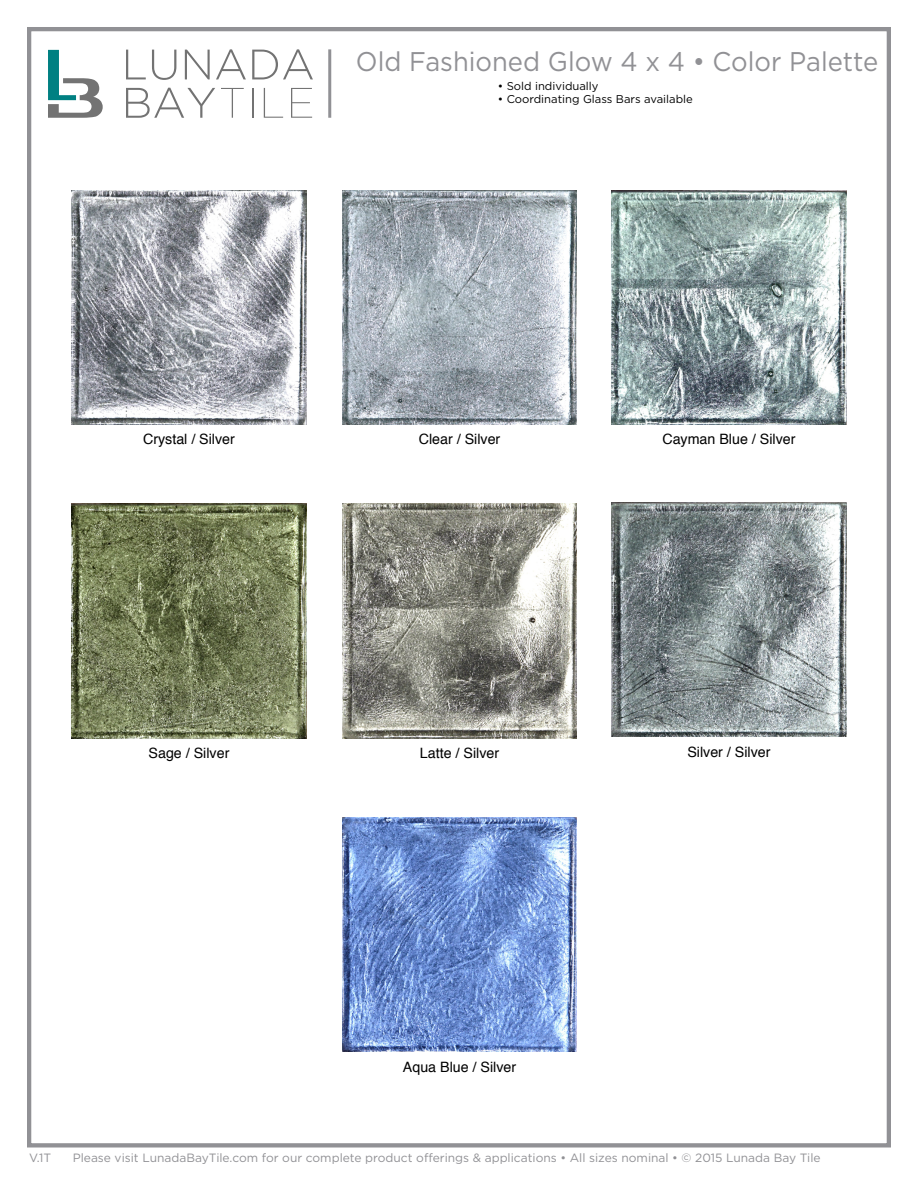
<style>
.page{position:relative;width:918px;height:1188px;background:#fff}
.page>*{position:absolute;margin:0;border:0;box-sizing:border-box;transform-origin:0 0}
.t1{font:27px "Gotham";color:#919195;scale:.95 1}
.t2{font:14.25px "Helvetica";color:#000}
.t3{font:12px "Gotham";color:#919195}
.t4{font:11.25px "Gotham";color:#000}
</style>
<div class="page">
<img style="left:342px;top:817px;width:235px;height:235px">
<img style="left:612px;top:190px;width:234px;height:235px">
<img style="left:612px;top:502px;width:234px;height:235px">
<img style="left:342px;top:190px;width:235px;height:235px">
<img style="left:342px;top:504px;width:235px;height:234px">
<img style="left:72px;top:190px;width:234px;height:235px">
<img style="left:72px;top:504px;width:234px;height:234px">
<div style="left:27px;top:27px;width:864px;height:1120px;border:4px solid #919195"></div>
<svg style="left:126px;top:50px;width:20px;height:29px"></svg>
<svg style="left:152px;top:50px;width:24px;height:30px"></svg>
<svg style="left:185px;top:50px;width:25px;height:29px"></svg>
<svg style="left:216px;top:49px;width:30px;height:30px"></svg>
<svg style="left:252px;top:49px;width:61px;height:30px"></svg>
<svg style="left:126px;top:88px;width:89px;height:30px"></svg>
<svg style="left:221px;top:88px;width:23px;height:30px"></svg>
<hr style="left:252px;top:88px;width:1px;height:30px;background:#737373">
<svg style="left:264px;top:88px;width:19px;height:30px"></svg>
<svg style="left:291px;top:88px;width:21px;height:30px"></svg>
<svg style="left:48px;top:50px;width:55px;height:68px"></svg>
<hr style="left:328px;top:49px;width:3px;height:69px;background:#919195">
<h1 class="t1" style="left:356px;top:44px;width:551px">Old Fashioned Glow 4 x 4 • Color Palette</h1>
<p class="t4" style="left:498px;top:79px;width:102px">• Sold individually</p>
<p class="t4" style="left:498px;top:92px;width:196px">• Coordinating Glass Bars available</p>
<p class="t2" style="left:143px;top:428px;width:93px">Crystal / Silver</p>
<p class="t2" style="left:419px;top:428px;width:83px">Clear / Silver</p>
<p class="t2" style="left:662px;top:428px;width:135px">Cayman Blue / Silver</p>
<p class="t2" style="left:149px;top:742px;width:82px">Sage / Silver</p>
<p class="t2" style="left:420px;top:742px;width:81px">Latte / Silver</p>
<p class="t2" style="left:687px;top:741px;width:85px">Silver / Silver</p>
<p class="t2" style="left:403px;top:1056px;width:115px">Aqua Blue / Silver</p>
<p class="t3" style="left:29px;top:1150px;width:23px">V.1T</p>
<p class="t3" style="left:73px;top:1150px;width:749px">Please visit LunadaBayTile.com for our complete product offerings &amp; applications • All sizes nominal • © 2015 Lunada Bay Tile</p>
</div>
